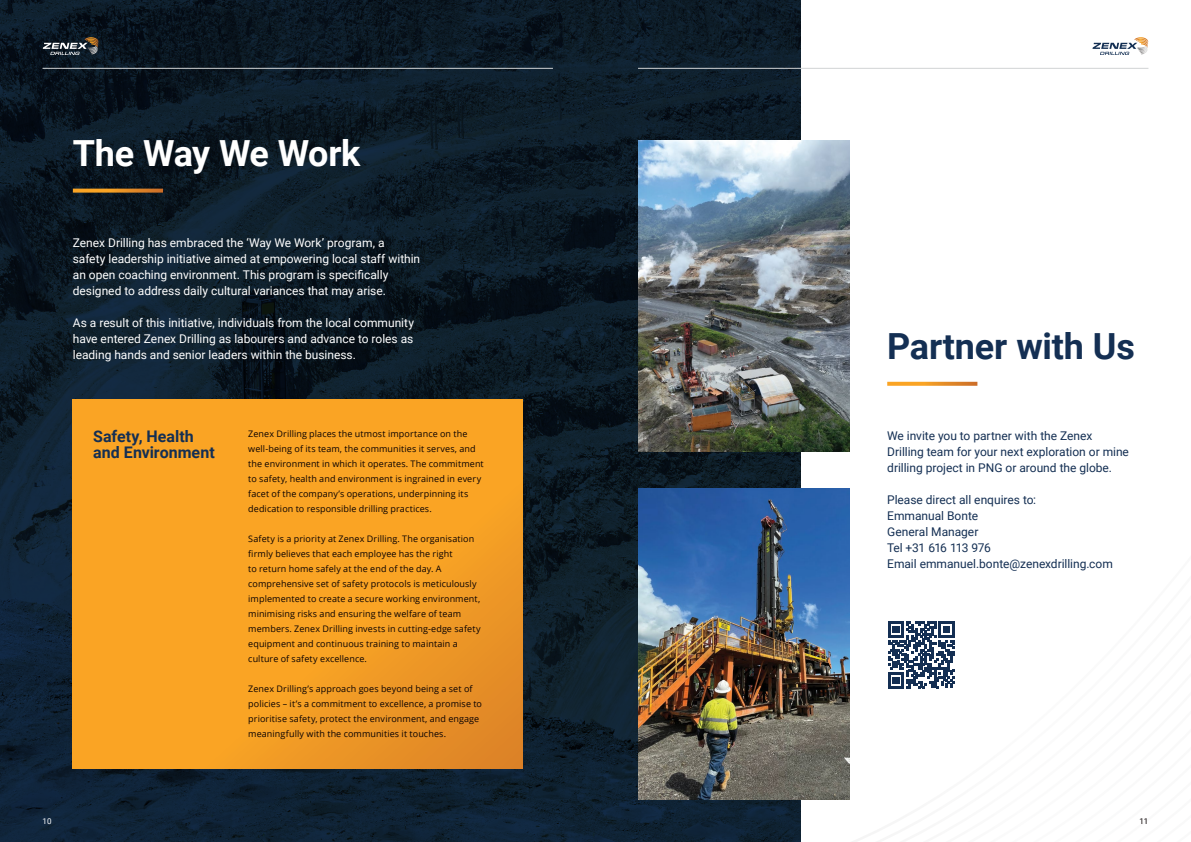
<style>
.page{position:relative;width:1191px;height:842px;background:#fff}
.page>*{position:absolute;margin:0;border:0;box-sizing:border-box;transform-origin:0 0}
.t1{font:700 36px "Roboto";letter-spacing:-.005em;color:#142f53}
.t2{font:700 36px "Roboto";letter-spacing:-.015em;color:#fff}
.t3{font:700 16px/16px "Roboto";color:#142f53}
.t4{font:12px/16px "Roboto";letter-spacing:-.005em;color:#fff}
.t5{font:12px/16px "Roboto";letter-spacing:-.005em;color:#142f53}
.t6{font:9px/15px "Open Sans";letter-spacing:.01em;color:#0a0203}
.t7{font:8px "Roboto";color:#fff}
.t8{font:8px "Roboto";color:#0a0203}
</style>
<div class="page">
<img style="left:0;top:0;width:800px;height:842px">
<svg style="left:73px;top:399px;width:449px;height:369px;background:#f6a024"></svg>
<svg style="left:73px;top:189px;width:90px;height:4px"></svg>
<img style="left:638px;top:140px;width:211px;height:312px">
<img style="left:638px;top:488px;width:211px;height:311px">
<svg style="left:887px;top:382px;width:90px;height:4px"></svg>
<svg style="left:888px;top:621px;width:66px;height:67px"></svg>
<hr style="left:638px;top:68px;width:510px;height:1px;background:#d1d3d4">
<svg style="left:1092px;top:37px;width:56px;height:18px"></svg>
<hr style="left:43px;top:68px;width:510px;height:1px;background:#d1d3d4">
<svg style="left:43px;top:37px;width:55px;height:18px"></svg>
<h1 class="t2" style="left:73px;top:128px;width:289px">The Way We Work</h1>
<p class="t4" style="left:73px;top:234px;width:349px">Zenex Drilling has embraced the ‘Way We Work’ program, a safety leadership initiative aimed at empowering local staff within an open coaching environment. This program is specifically designed to address daily cultural variances that may arise.</p>
<h3 class="t4" style="left:73px;top:314px;width:343px;text-align:justify">As a result of this initiative, individuals from the local community have entered Zenex Drilling as labourers and advance to roles as leading hands and senior leaders within the business.</h3>
<h2 class="t3" style="left:93px;top:428px;width:123px">Safety, Health and Environment</h2>
<p class="t6" style="left:248px;top:426px;width:237px">Zenex Drilling places the utmost importance on the well-being of its team, the communities it serves, and the environment in which it operates. The commitment to safety, health and environment is ingrained in every facet of the company’s operations, underpinning its dedication to responsible drilling practices.</p>
<p class="t6" style="left:248px;top:531px;width:234px">Safety is a priority at Zenex Drilling. The organisation firmly believes that each employee has the right<br>to return home safely at the end of the day. A comprehensive set of safety protocols is meticulously implemented to create a secure working environment, minimising risks and ensuring the welfare of team members. Zenex Drilling invests in cutting-edge safety equipment and continuous training to maintain a culture of safety excellence.</p>
<p class="t6" style="left:248px;top:681px;width:235px">Zenex Drilling’s approach goes beyond being a set of policies – it’s a commitment to excellence, a promise to prioritise safety, protect the environment, and engage meaningfully with the communities it touches.</p>
<h1 class="t1" style="left:887px;top:321px;width:249px">Partner with Us</h1>
<h3 class="t5" style="left:887px;top:427px;width:243px">We invite you to partner with the Zenex<br>Drilling team for your next exploration or mine drilling project in PNG or around the globe.</h3>
<h3 class="t5" style="left:887px;top:491px;width:227px">Please direct all enquires to:<br>Emmanual Bonte<br>General Manager<br>Tel +31 616 113 976<br>Email emmanuel.bonte@zenexdrilling.com</h3>
<p class="t7" style="left:43px;top:815px;width:10px">10</p>
<p class="t8" style="left:1139px;top:815px;width:10px">11</p>
</div>
